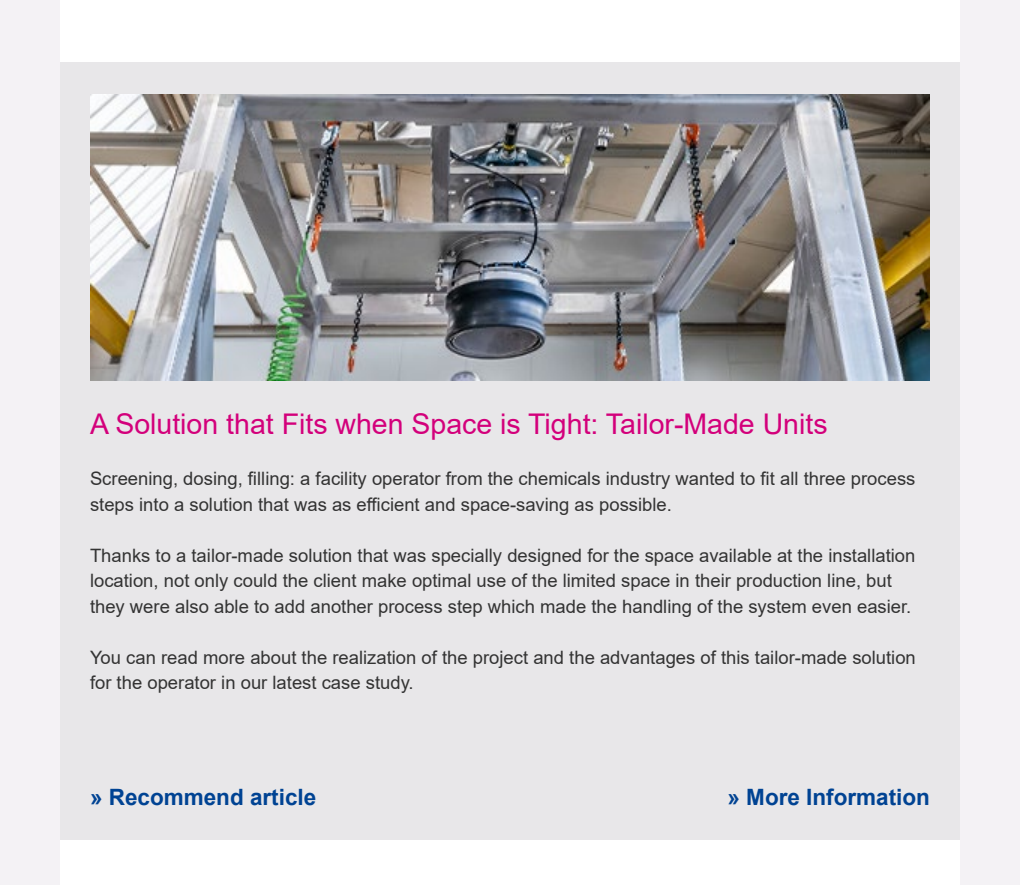
<style>
.page{position:relative;width:1020px;height:885px;background:#f4f2f5}
.page>*{position:absolute;margin:0;border:0;box-sizing:border-box;transform-origin:0 0}
.t1{font:28.5px "Arial";color:#d3007b}
.t2{font:700 22.5px "Arial";color:#004393}
.t3{font:18.45px/25.5px "Arial";color:#333}
</style>
<div class="page">
<div style="left:60px;top:0;width:900px;height:885px;background:#fff"></div>
<div style="left:60px;top:62px;width:900px;height:778px;background:#e8e7e9"></div>
<img style="left:90px;top:94px;width:840px;height:287px">
<h1 class="t1" style="left:90px;top:405px;width:739px">A Solution that Fits when Space is Tight: Tailor-Made Units</h1>
<p class="t3" style="left:90px;top:466px;width:827px">Screening, dosing, filling: a facility operator from the chemicals industry wanted to fit all three process steps into a solution that was as efficient and space-saving as possible.</p>
<p class="t3" style="left:90px;top:542px;width:827px">Thanks to a tailor-made solution that was specially designed for the space available at the installation location, not only could the client make optimal use of the limited space in their production line, but they were also able to add another process step which made the handling of the system even easier.</p>
<p class="t3" style="left:90px;top:644px;width:827px">You can read more about the realization of the project and the advantages of this tailor-made solution for the operator in our latest case study.</p>
<p class="t2" style="left:90px;top:782px;width:228px">» Recommend article</p>
<p class="t2" style="left:727px;top:782px;width:204px">» More Information</p>
</div>
